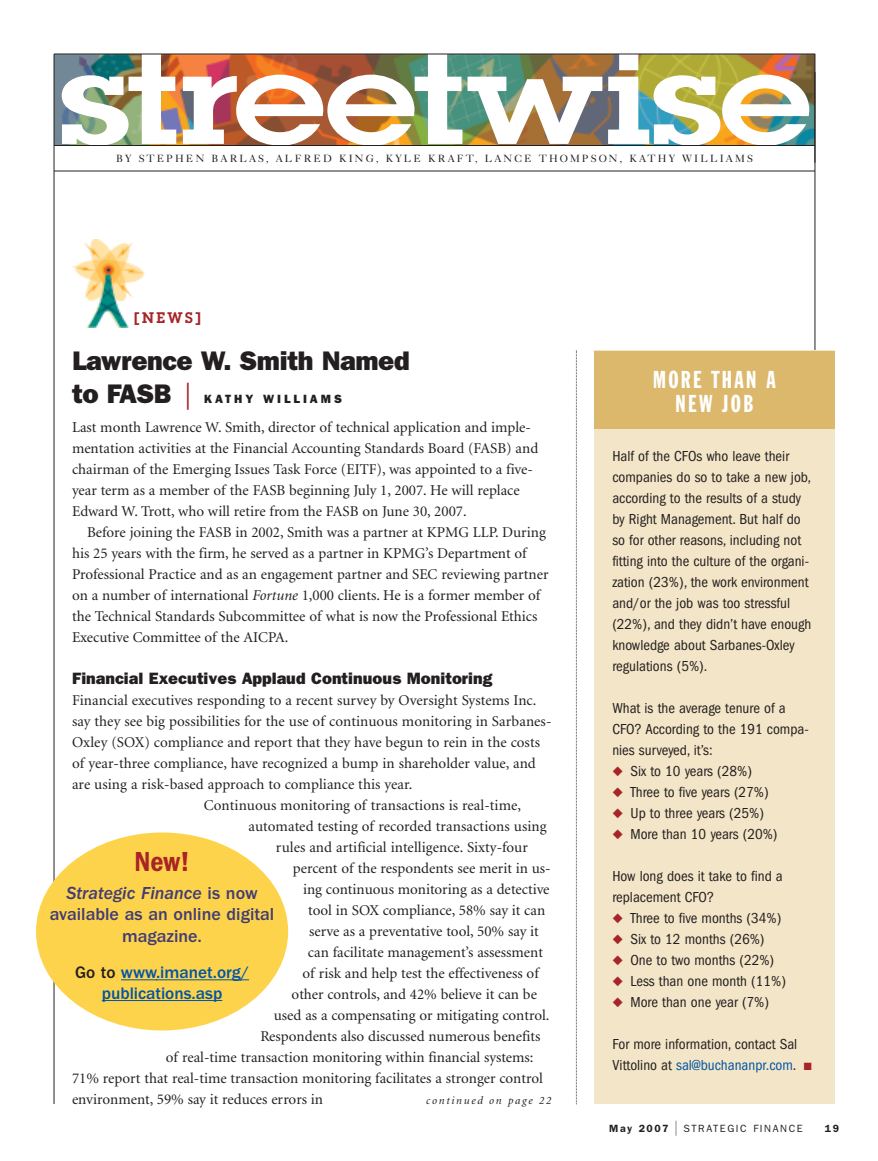
<style>
.page{position:relative;width:878px;height:1161px;background:#fff}
.page>*{position:absolute;margin:0;border:0;box-sizing:border-box;transform-origin:0 0}
.t1{font:600 126px "Lubalin Graph";letter-spacing:-.015em;color:#fff;scale:1.25 1}
.t2{font:600 condensed 28.5px "Franklin Gothic";color:#a72427}
.t3{font:800 27px/33px "Franklin Gothic";letter-spacing:-.015em;color:#231f20}
.t4{font:24px/24px "Franklin Gothic Extra Cond";letter-spacing:.1em;color:#fff;text-align:center}
.t5{font:500 18px/21.6px "Franklin Gothic";color:#423c74;text-align:center}
.t6{font:500 17.25px/20.7px "Franklin Gothic";color:#0155a5;text-align:center}
.t7{font:800 16.5px "Franklin Gothic";color:#231f20}
.t8{font:15px/21px "Minion";color:#231f20}
.t9{font:condensed 15px/21px "Franklin Gothic";color:#231f20}
.t10{font:600 15px "Lubalin Graph";color:#a72427}
.t11{font:800 12px "Franklin Gothic";letter-spacing:.25em;color:#231f20}
.t12{font:italic 11.25px "Minion";letter-spacing:.15em;color:#231f20}
.t13{font:10.5px "Caslon Five Forty";letter-spacing:.2em;color:#231f20}
.t14{font:10.5px "Franklin Gothic";letter-spacing:.15em;color:#231f20}
.t15{font:600 10.5px "Franklin Gothic";color:#231f20}
.s1{font-weight:400;color:#a72427}
.s2{font-style:italic}
.s3{color:#231f20}
.s4{color:#a72427}
.s5{color:#0155a5}
.s6{font-weight:600}
.s7{font-size:15px}
</style>
<div class="page">
<img style="left:55px;top:55px;width:759px;height:90px">
<svg style="left:576px;top:351px;width:1px;height:754px"></svg>
<div style="left:594px;top:351px;width:240px;height:753px;background:#f3e5c7"></div>
<div style="left:594px;top:351px;width:240px;height:78px;background:#dcb86d"></div>
<hr style="left:54px;top:171px;width:760px;height:1px;background:#231f20">
<img style="left:72px;top:240px;width:72px;height:88px">
<hr style="left:54px;top:145px;width:760px;height:1px;background:#231f20">
<hr style="left:814px;top:54px;width:1px;height:296px;background:#231f20">
<hr style="left:54px;top:54px;width:761px;height:1px;background:#231f20">
<hr style="left:54px;top:54px;width:1px;height:1050px;background:#231f20">
<div style="left:36px;top:832px;width:252px;height:198px;background:#fed34c;border-radius:50%"></div>
<hr style="left:121px;top:979px;width:36px;height:1px;background:#0155a5">
<hr style="left:156px;top:979px;width:93px;height:1px;background:#0155a5">
<hr style="left:102px;top:1000px;width:120px;height:1px;background:#0155a5">
<h1 class="t1" style="left:58px;top:27px;width:604px">streetwise</h1>
<p class="t13" style="left:116px;top:155px;width:638px">BY STEPHEN BARLAS, ALFRED KING, KYLE KRAFT, LANCE THOMPSON, KATHY WILLIAMS</p>
<p class="t10" style="left:134px;top:310px;width:68px">[NEWS]</p>
<h3 class="t3" style="left:72px;top:346px;width:339px">Lawrence W. Smith Named to FASB <span class="s1">|</span></h3>
<p class="t11" style="left:204px;top:394px;width:139px">KATHY WILLIAMS</p>
<p class="t8" style="left:72px;top:418px;width:467px">Last month Lawrence W. Smith, director of technical application and imple&shy;mentation activities at the Financial Accounting Standards Board (FASB) and chairman of the Emerging Issues Task Force (EITF), was appointed to a five&shy;year term as a member of the FASB beginning July 1, 2007. He will replace Edward W. Trott, who will retire from the FASB on June 30, 2007.</p>
<p class="t8" style="left:72px;top:523px;width:478px;text-indent:15px">Before joining the FASB in 2002, Smith was a partner at KPMG LLP. During his 25 years with the firm, he served as a partner in KPMG’s Department of Professional Practice and as an engagement partner and SEC reviewing partner on a number of international <span class="s2">Fortune</span> 1,000 clients. He is a former member of the Technical Standards Subcommittee of what is now the Professional Ethics Executive Committee of the AICPA.</p>
<p class="t7" style="left:72px;top:673px;width:422px">Financial Executives Applaud Continuous Monitoring</p>
<p class="t8" style="left:72px;top:691px;width:466px">Financial executives responding to a recent survey by Oversight Systems Inc.</p>
<p class="t8" style="left:72px;top:712px;width:481px">say they see big possibilities for the use of continuous monitoring in Sarbanes-</p>
<p class="t8" style="left:72px;top:733px;width:469px">Oxley (SOX) compliance and report that they have begun to rein in the costs</p>
<p class="t8" style="left:72px;top:754px;width:465px">of year-three compliance, have recognized a bump in shareholder value, and</p>
<p class="t8" style="left:72px;top:775px;width:342px">are using a risk-based approach to compliance this year.</p>
<p class="t8" style="left:204px;top:796px;width:319px">Continuous monitoring of transactions is real-time,</p>
<p class="t8" style="left:248px;top:817px;width:299px">automated testing of recorded transactions using</p>
<p class="t8" style="left:276px;top:838px;width:253px">rules and artificial intelligence. Sixty-four</p>
<p class="t8" style="left:293px;top:859px;width:259px">percent of the respondents see merit in us-</p>
<p class="t8" style="left:303px;top:880px;width:248px">ing continuous monitoring as a detective</p>
<p class="t8" style="left:308px;top:901px;width:238px">tool in SOX compliance, 58% say it can</p>
<p class="t8" style="left:309px;top:922px;width:231px">serve as a preventative tool, 50% say it</p>
<p class="t8" style="left:308px;top:943px;width:237px">can facilitate management’s assessment</p>
<p class="t8" style="left:302px;top:964px;width:238px">of risk and help test the effectiveness of</p>
<p class="t8" style="left:291px;top:985px;width:247px">other controls, and 42% believe it can be</p>
<p class="t8" style="left:274px;top:1006px;width:277px">used as a compensating or mitigating control.</p>
<p class="t8" style="left:260px;top:1027px;width:281px">Respondents also discussed numerous benefits</p>
<p class="t8" style="left:166px;top:1048px;width:369px">of real-time transaction monitoring within financial systems:</p>
<p class="t8" style="left:72px;top:1069px;width:472px">71% report that real-time transaction monitoring facilitates a stronger control</p>
<p class="t8" style="left:72px;top:1090px;width:252px">environment, 59% say it reduces errors in</p>
<h2 class="t2" style="left:134px;top:852px;width:57px">New!</h2>
<p class="t5" style="left:50px;top:884px;width:226px"><span class="s2">Strategic Finance</span> is now available as an online digital magazine.</p>
<p class="t6" style="left:75px;top:963px;width:175px"><span class="s3">Go to</span> www.imanet.org/ publications.asp</p>
<p class="t12" style="left:426px;top:1096px;width:127px">continued on page 22</p>
<h3 class="t4" style="left:653px;top:369px;width:124px">MORE THAN A<br>NEW JOB</h3>
<p class="t9" style="left:612px;top:446px;width:201px">Half of the CFOs who leave their companies do so to take a new job, according to the results of a study by Right Management. But half do so for other reasons, including not fitting into the culture of the organi&shy;zation (23%), the work environment and/or the job was too stressful (22%), and they didn’t have enough knowledge about Sarbanes-Oxley regulations (5%).</p>
<p class="t9" style="left:612px;top:698px;width:198px">What is the average tenure of a<br>CFO? According to the 191 compa&shy;nies surveyed, it’s:</p>
<p class="t9" style="left:612px;top:761px;width:141px"><span class="s4">◆</span> Six to 10 years (28%)</p>
<p class="t9" style="left:612px;top:782px;width:158px"><span class="s4">◆</span> Three to five years (27%)</p>
<p class="t9" style="left:612px;top:803px;width:153px"><span class="s4">◆</span> Up to three years (25%)</p>
<p class="t9" style="left:612px;top:824px;width:167px"><span class="s4">◆</span> More than 10 years (20%)</p>
<p class="t9" style="left:612px;top:866px;width:172px">How long does it take to find a replacement CFO?</p>
<p class="t9" style="left:612px;top:908px;width:170px"><span class="s4">◆</span> Three to five months (34%)</p>
<p class="t9" style="left:612px;top:929px;width:154px"><span class="s4">◆</span> Six to 12 months (26%)</p>
<p class="t9" style="left:612px;top:950px;width:163px"><span class="s4">◆</span> One to two months (22%)</p>
<p class="t9" style="left:612px;top:971px;width:175px"><span class="s4">◆</span> Less than one month (11%)</p>
<p class="t9" style="left:612px;top:992px;width:158px"><span class="s4">◆</span> More than one year (7%)</p>
<p class="t9" style="left:612px;top:1034px;width:201px">For more information, contact Sal<br>Vittolino at <span class="s5">sal@buchananpr.com</span>. <span class="s4">■</span></p>
<p class="t14" style="left:609px;top:1125px;width:195px"><span class="s6">May 2007</span> <span class="s7">|</span> STRATEGIC FINANCE</p>
<p class="t15" style="left:824px;top:1125px;width:16px">19</p>
</div>
